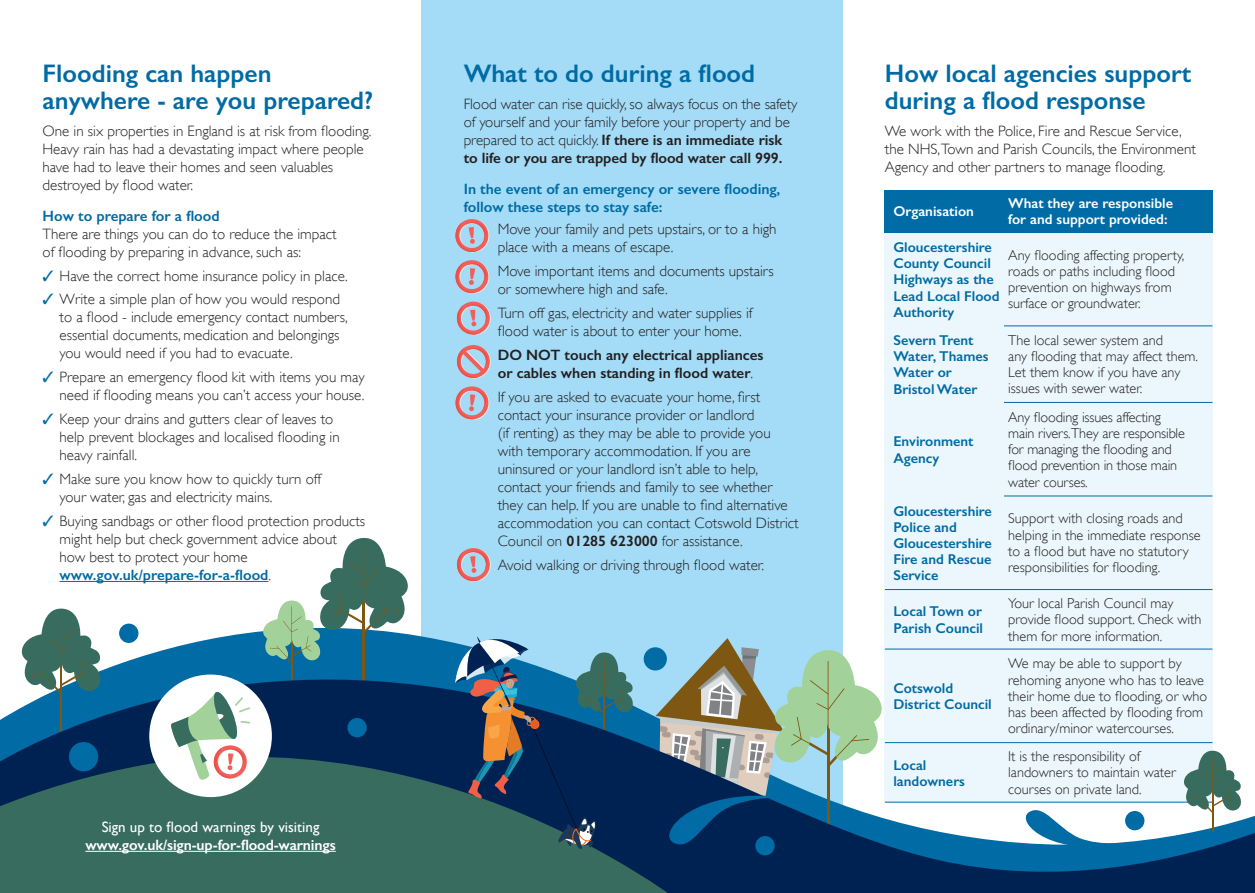
<style>
.page{position:relative;width:1255px;height:893px;background:#fff}
.page>*{position:absolute;margin:0;border:0;box-sizing:border-box;transform-origin:0 0}
.t1{font:600 25.5px/27px "Gill Sans";color:#006ba4}
.t2{font:300 15px/18px "Gill Sans";color:#231f20}
.t3{font:600 15px/18px "Gill Sans";color:#006ba4}
.t4{font:600 15px "Gill Sans";letter-spacing:-.005em;color:#231f20}
.t5{font:600 15px/18px "Gill Sans";letter-spacing:-.01em;color:#fff;text-align:center}
.t6{font:300 14.25px/16.2px "Gill Sans";color:#231f20}
.t7{font:600 14.25px/16.2px "Gill Sans";color:#006ba4}
.t8{font:600 14.25px/16.2px "Gill Sans";color:#fff}
.s1{color:#006ba4}
.s2{font-weight:600}
.s3{font-weight:600;color:#006ba4}
.s4{font-weight:400}
</style>
<div class="page">
<div style="left:421px;top:0;width:421px;height:893px;background:#a4dbf6"></div>
<div style="left:1003px;top:326px;width:209px;height:76px;background:#ebf7fc"></div>
<div style="left:1003px;top:402px;width:209px;height:94px;background:#ebf7fc"></div>
<hr style="left:60px;top:581px;width:208px;height:1px;background:#006ba4">
<div style="left:1003px;top:496px;width:209px;height:93px;background:#ebf7fc"></div>
<hr style="left:1003px;top:496px;width:209px;height:1px;background:#006ba4">
<hr style="left:1003px;top:402px;width:209px;height:1px;background:#006ba4">
<div style="left:1003px;top:232px;width:209px;height:94px;background:#ebf7fc"></div>
<hr style="left:1003px;top:326px;width:209px;height:1px;background:#006ba4">
<hr style="left:1003px;top:232px;width:209px;height:1px;background:#006ba4">
<div style="left:1003px;top:589px;width:209px;height:60px;background:#ebf7fc"></div>
<div style="left:884px;top:589px;width:119px;height:60px;background:#ebf7fc"></div>
<div style="left:884px;top:496px;width:119px;height:93px;background:#ebf7fc"></div>
<div style="left:884px;top:402px;width:119px;height:94px;background:#ebf7fc"></div>
<div style="left:884px;top:326px;width:119px;height:76px;background:#ebf7fc"></div>
<div style="left:884px;top:232px;width:119px;height:94px;background:#ebf7fc"></div>
<svg style="left:456px;top:301px;width:35px;height:34px"></svg>
<svg style="left:456px;top:345px;width:35px;height:33px"></svg>
<svg style="left:455px;top:260px;width:35px;height:34px"></svg>
<svg style="left:455px;top:219px;width:35px;height:33px"></svg>
<svg style="left:455px;top:386px;width:35px;height:34px"></svg>
<div style="left:884px;top:190px;width:119px;height:42px;background:#006ba4"></div>
<div style="left:1003px;top:190px;width:209px;height:42px;background:#006ba4"></div>
<svg style="left:116px;top:593px;width:1097px;height:72px"></svg>
<hr style="left:884px;top:589px;width:119px;height:1px;background:#006ba4">
<hr style="left:884px;top:649px;width:119px;height:1px;background:#006ba4">
<hr style="left:1003px;top:589px;width:209px;height:1px;background:#006ba4">
<hr style="left:1003px;top:649px;width:209px;height:1px;background:#006ba4">
<svg style="left:456px;top:548px;width:35px;height:34px"></svg>
<svg style="left:261px;top:537px;width:150px;height:128px"></svg>
<svg style="left:21px;top:608px;width:80px;height:57px"></svg>
<div style="left:643px;top:647px;width:24px;height:23px;background:#006ba4;border-radius:50%"></div>
<div style="left:119px;top:624px;width:19px;height:19px;background:#006ba4;border-radius:50%"></div>
<svg style="left:8px;top:665px;width:1246px;height:228px"></svg>
<div style="left:755px;top:836px;width:19px;height:19px;background:#006ba4;border-radius:50%"></div>
<svg style="left:655px;top:638px;width:231px;height:214px"></svg>
<svg style="left:0;top:715px;width:730px;height:178px;background:#295861"></svg>
<hr style="left:85px;top:851px;width:251px;height:1px;background:#fff">
<div style="left:149px;top:674px;width:123px;height:123px;background:#fff;border-radius:50%"></div>
<svg style="left:455px;top:637px;width:178px;height:213px;background:#345a73"></svg>
<svg style="left:171px;top:691px;width:79px;height:89px"></svg>
<h2 class="t1" style="left:43px;top:60px;width:332px">Flooding can happen anywhere - are you prepared?</h2>
<p class="t2" style="left:43px;top:122px;width:330px">One in six properties in England is at risk from flooding.<br>Heavy rain has had a devastating impact where people have had to leave their homes and seen valuables destroyed by flood water.</p>
<h5 class="t3" style="left:43px;top:206px;width:179px">How to prepare for a flood</h5>
<p class="t2" style="left:43px;top:225px;width:295px">There are things you can do to reduce the impact of flooding by preparing in advance, such as:</p>
<p class="t2" style="left:43px;top:266px;width:307px"><span class="s1">✓</span> Have the correct home insurance policy in place.</p>
<p class="t2" style="left:60px;top:290px;width:290px;text-indent:-17px"><span class="s1">✓</span> Write a simple plan of how you would respond to a flood - include emergency contact numbers, essential documents, medication and belongings you would need if you had to evacuate.</p>
<p class="t2" style="left:43px;top:368px;width:323px;text-align:right"><span class="s1">✓</span> Prepare an emergency flood kit with items you may need if flooding means you can’t access your house.</p>
<p class="t2" style="left:60px;top:410px;width:282px;text-indent:-17px"><span class="s1">✓</span> Keep your drains and gutters clear of leaves to help prevent blockages and localised flooding in heavy rainfall.</p>
<p class="t2" style="left:60px;top:470px;width:263px;text-indent:-17px"><span class="s1">✓</span> Make sure you know how to quickly turn off your water, gas and electricity mains.</p>
<p class="t2" style="left:43px;top:512px;width:324px"><span class="s1">✓</span> Buying sandbags or other flood protection products</p>
<h2 class="t1" style="left:463px;top:60px;width:293px">What to do during a flood</h2>
<p class="t2" style="left:463px;top:95px;width:335px">Flood water can rise quickly, so always focus on the safety of yourself and your family before your property and be prepared to act quickly. <span class="s2">If there is an immediate risk</span></p>
<p class="t4" style="left:463px;top:149px;width:320px">to life or you are trapped by flood water call 999.</p>
<h5 class="t3" style="left:463px;top:179px;width:318px">In the event of an emergency or severe flooding, follow these steps to stay safe:</h5>
<p class="t2" style="left:497px;top:220px;width:280px">Move your family and pets upstairs, or to a high place with a means of escape.</p>
<p class="t2" style="left:497px;top:262px;width:277px">Move important items and documents upstairs or somewhere high and safe.</p>
<p class="t2" style="left:497px;top:304px;width:256px">Turn off gas, electricity and water supplies if flood water is about to enter your home.</p>
<h5 class="t4" style="left:497px;top:346px;width:267px">DO NOT touch any electrical appliances</h5>
<p class="t2" style="left:497px;top:361px;width:264px;line-height:24px"><span class="s2">or cables when standing in flood water</span>.<br>If you are asked to evacuate your home, first</p>
<p class="t2" style="left:497px;top:406px;width:302px">contact your insurance provider or landlord<br>(if renting) as they may be able to provide you with temporary accommodation. If you are uninsured or your landlord isn’t able to help, contact your friends and family to see whether they can help. If you are unable to find alternative accommodation you can contact Cotswold District</p>
<p class="t2" style="left:60px;top:530px;width:279px">might help but check government advice about how best to protect your home <span class="s3">www.gov.uk/prepare-for-a-flood</span>.</p>
<p class="t2" style="left:497px;top:529px;width:268px;line-height:24px">Council on <span class="s2">01285 623000</span> for assistance.<br>Avoid walking or driving through flood water.</p>
<p class="t5" style="left:85px;top:818px;width:252px"><span class="s4">Sign up to flood warnings by visiting </span>www.gov.uk/sign-up-for-flood-warnings</p>
<h2 class="t1" style="left:884px;top:60px;width:308px">How local agencies support during a flood response</h2>
<p class="t2" style="left:884px;top:122px;width:312px">We work with the Police, Fire and Rescue Service, the NHS,Town and Parish Councils, the Environment<br>Agency and other partners to manage flooding.</p>
<p class="t8" style="left:893px;top:203px;width:82px">Organisation</p>
<p class="t8" style="left:1008px;top:195px;width:166px">What they are responsible for and support provided:</p>
<h5 class="t7" style="left:893px;top:239px;width:100px">Gloucestershire</h5>
<p class="t6" style="left:1008px;top:247px;width:178px">Any flooding affecting property,</p>
<h5 class="t7" style="left:893px;top:255px;width:99px">County Council</h5>
<p class="t6" style="left:1008px;top:263px;width:168px">roads or paths including flood</p>
<h5 class="t7" style="left:893px;top:271px;width:102px">Highways as the</h5>
<p class="t6" style="left:1008px;top:279px;width:165px">prevention on highways from</p>
<h5 class="t7" style="left:893px;top:287px;width:108px">Lead Local Flood</h5>
<p class="t6" style="left:1008px;top:295px;width:134px">surface or groundwater.</p>
<h5 class="t7" style="left:893px;top:304px;width:62px">Authority</h5>
<p class="t7" style="left:893px;top:332px;width:82px">Severn Trent</p>
<p class="t6" style="left:1008px;top:332px;width:156px">The local sewer system and</p>
<p class="t7" style="left:893px;top:348px;width:97px">Water, Thames</p>
<p class="t6" style="left:1008px;top:348px;width:191px">any flooding that may affect them.</p>
<p class="t7" style="left:893px;top:364px;width:60px">Water or</p>
<p class="t6" style="left:1008px;top:364px;width:173px">Let them know if you have any</p>
<p class="t7" style="left:893px;top:381px;width:85px">Bristol Water</p>
<p class="t6" style="left:1008px;top:381px;width:136px">issues with sewer water.</p>
<p class="t6" style="left:1008px;top:409px;width:178px">Any flooding issues affecting main rivers.They are responsible</p>
<h5 class="t7" style="left:893px;top:433px;width:82px">Environment</h5>
<p class="t6" style="left:1008px;top:441px;width:165px">for managing the flooding and</p>
<h5 class="t7" style="left:893px;top:449px;width:47px">Agency</h5>
<p class="t6" style="left:1008px;top:457px;width:170px">flood prevention in those main water courses.</p>
<h5 class="t7" style="left:893px;top:503px;width:100px">Gloucestershire</h5>
<p class="t6" style="left:1008px;top:511px;width:176px">Support with closing roads and</p>
<h5 class="t7" style="left:893px;top:519px;width:65px">Police and</h5>
<p class="t6" style="left:1008px;top:527px;width:194px">helping in the immediate response</p>
<p class="t7" style="left:893px;top:535px;width:100px;text-align:justify">Gloucestershire Fire and Rescue Service</p>
<p class="t6" style="left:1008px;top:543px;width:182px">to a flood but have no statutory responsibilities for flooding.</p>
<p class="t7" style="left:893px;top:603px;width:91px">Local Town or<br>Parish Council</p>
<p class="t6" style="left:1008px;top:595px;width:195px">Your local Parish Council may provide flood support. Check with them for more information.</p>
<p class="t7" style="left:893px;top:680px;width:100px">Cotswold<br>District Council</p>
<p class="t6" style="left:1008px;top:656px;width:200px">We may be able to support by rehoming anyone who has to leave their home due to flooding, or who has been affected by flooding from ordinary/minor watercourses.</p>
<p class="t7" style="left:893px;top:756px;width:73px">Local landowners</p>
<p class="t6" style="left:1008px;top:748px;width:169px">It is the responsibility of landowners to maintain water courses on private land.</p>
</div>
